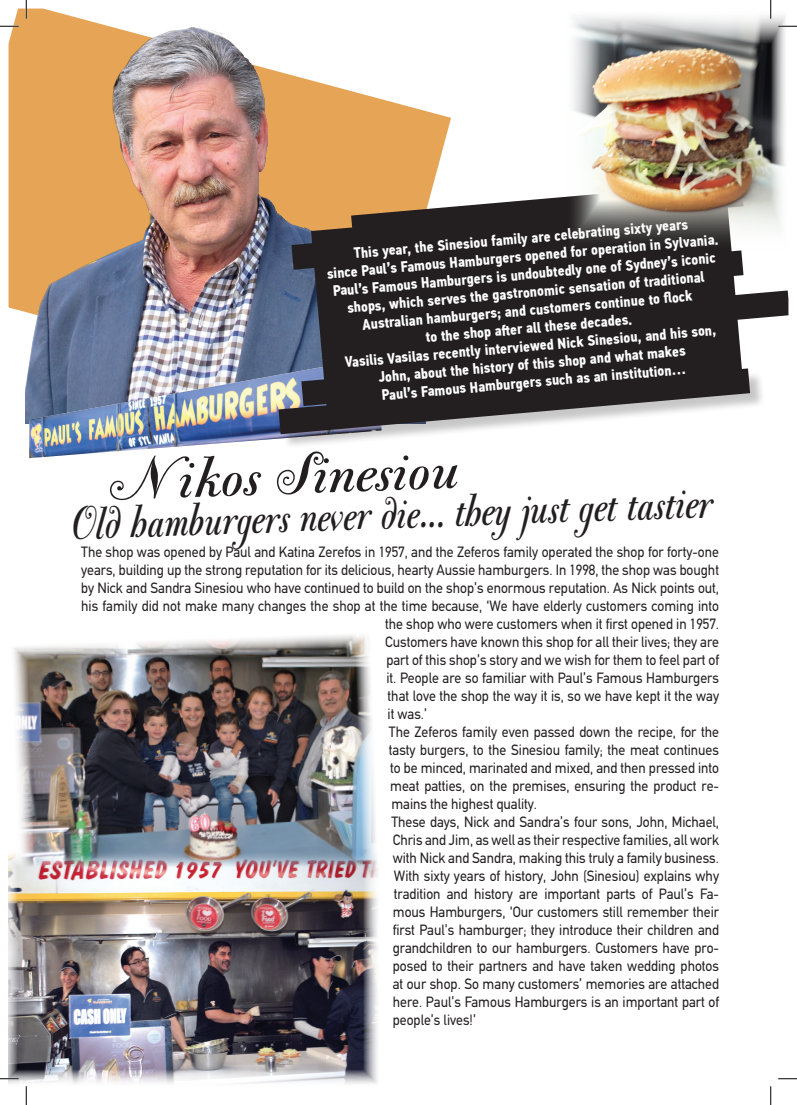
<style>
.page{position:relative;width:797px;height:1105px;background:#fff}
.page>*{position:absolute;margin:0;border:0;box-sizing:border-box;transform-origin:0 0}
.t1{font:700 62.5px "PF Bodoni Script One";color:#231f20}
.t2{font:700 50px "PF Bodoni Script One";color:#231f20;scale:.8 1}
.t3{font:15px/18px "PF Din Text";color:#231f20;text-align:justify;scale:.93 1}
.t4{font:700 15px/18px "PF Din Text Cond Pro";color:#fff;text-align:center}
</style>
<div class="page">
<svg style="left:9px;top:9px;width:442px;height:303px"></svg>
<img style="left:13px;top:635px;width:363px;height:215px">
<img style="left:9px;top:850px;width:369px;height:234px">
<img style="left:25px;top:23px;width:401px;height:401px">
<img style="left:29px;top:357px;width:252px;height:101px">
<div style="left:281px;top:371px;width:484px;height:78px;background:#231f20;opacity:.25"></div>
<svg style="left:278px;top:181px;width:510px;height:253px;background:#544e4d"></svg>
<img style="left:565px;top:9px;width:223px;height:244px">
<svg style="left:0;top:25px;width:19px;height:2px"></svg>
<svg style="left:778px;top:25px;width:19px;height:2px"></svg>
<svg style="left:0;top:1078px;width:19px;height:1px"></svg>
<svg style="left:778px;top:1078px;width:19px;height:1px"></svg>
<svg style="left:25px;top:0;width:2px;height:19px"></svg>
<svg style="left:25px;top:1086px;width:2px;height:19px"></svg>
<svg style="left:770px;top:0;width:1px;height:19px"></svg>
<svg style="left:770px;top:1086px;width:1px;height:19px"></svg>
<p class="t4" style="left:353px;top:244px;width:337px;rotate:-5deg">This year, the Sinesiou family are celebrating sixty years</p>
<p class="t4" style="left:326px;top:265px;width:394px;rotate:-5deg">since Paul’s Famous Hamburgers opened for operation in Sylvania.<br>Paul’s Famous Hamburgers is undoubtedly one of Sydney’s iconic shops, which serves the gastronomic sensation of traditional</p>
<p class="t4" style="left:362px;top:316px;width:332px;rotate:-5deg">Australian hamburgers; and customers continue to fl ock</p>
<p class="t4" style="left:425px;top:328px;width:209px;rotate:-5deg">to the shop aft er all these decades.</p>
<p class="t4" style="left:344px;top:353px;width:374px;rotate:-5deg">Vasilis Vasilas recently interviewed Nick Sinesiou, and his son,</p>
<p class="t4" style="left:378px;top:369px;width:309px;rotate:-5deg">John, about the history of this shop and what makes</p>
<p class="t4" style="left:381px;top:386px;width:306px;rotate:-5deg">Paul’s Famous Hamburgers such as an institution…</p>
<p class="t1" style="left:103px;top:447px;width:355px;rotate:-2deg">Nikos Sinesiou</p>
<p class="t2" style="left:69px;top:497px;width:803px;rotate:-2deg">Old hamburgers never die... they just get tastier</p>
<p class="t3" style="left:81px;top:543px;width:687px">The shop was opened by Paul and Katina Zerefos in 1957, and the Zeferos family operated the shop for forty-one</p>
<p class="t3" style="left:81px;top:561px;width:687px">years, building up the strong reputation for its delicious, hearty Aussie hamburgers. In 1998, the shop was bought</p>
<p class="t3" style="left:81px;top:579px;width:687px">by Nick and Sandra Sinesiou who have continued to build on the shop’s enormous reputation. As Nick points out,</p>
<p class="t3" style="left:81px;top:597px;width:687px">his family did not make many changes the shop at the time because, ‘We have elderly customers coming into</p>
<p class="t3" style="left:385px;top:615px;width:360px">the shop who were customers when it first opened in 1957.</p>
<p class="t3" style="left:385px;top:633px;width:360px">Customers have known this shop for all their lives; they are</p>
<p class="t3" style="left:386px;top:651px;width:359px">part of this shop’s story and we wish for them to feel part of</p>
<p class="t3" style="left:386px;top:669px;width:359px">it. People are so familiar with Paul’s Famous Hamburgers</p>
<p class="t3" style="left:387px;top:687px;width:358px">that love the shop the way it is, so we have kept it the way</p>
<p class="t3" style="left:387px;top:705px;width:44px">it was.’</p>
<p class="t3" style="left:389px;top:723px;width:356px">The Zeferos family even passed down the recipe, for the tasty burgers, to the Sinesiou family; the meat continues to be minced, marinated and mixed, and then pressed into meat patties, on the premises, ensuring the product re&shy;mains the highest quality.</p>
<p class="t3" style="left:391px;top:813px;width:354px">These days, Nick and Sandra’s four sons, John, Michael, Chris and Jim, as well as their respective families, all work with Nick and Sandra, making this truly a family business.</p>
<p class="t3" style="left:393px;top:867px;width:352px">With sixty years of history, John (Sinesiou) explains why tradition and history are important parts of Paul’s Fa&shy;mous Hamburgers, ‘Our customers still remember their first Paul’s hamburger; they introduce their children and grandchildren to our hamburgers. Customers have pro&shy;posed to their partners and have taken wedding photos at our shop. So many customers’ memories are attached here. Paul’s Famous Hamburgers is an important part of people’s lives!’</p>
</div>
